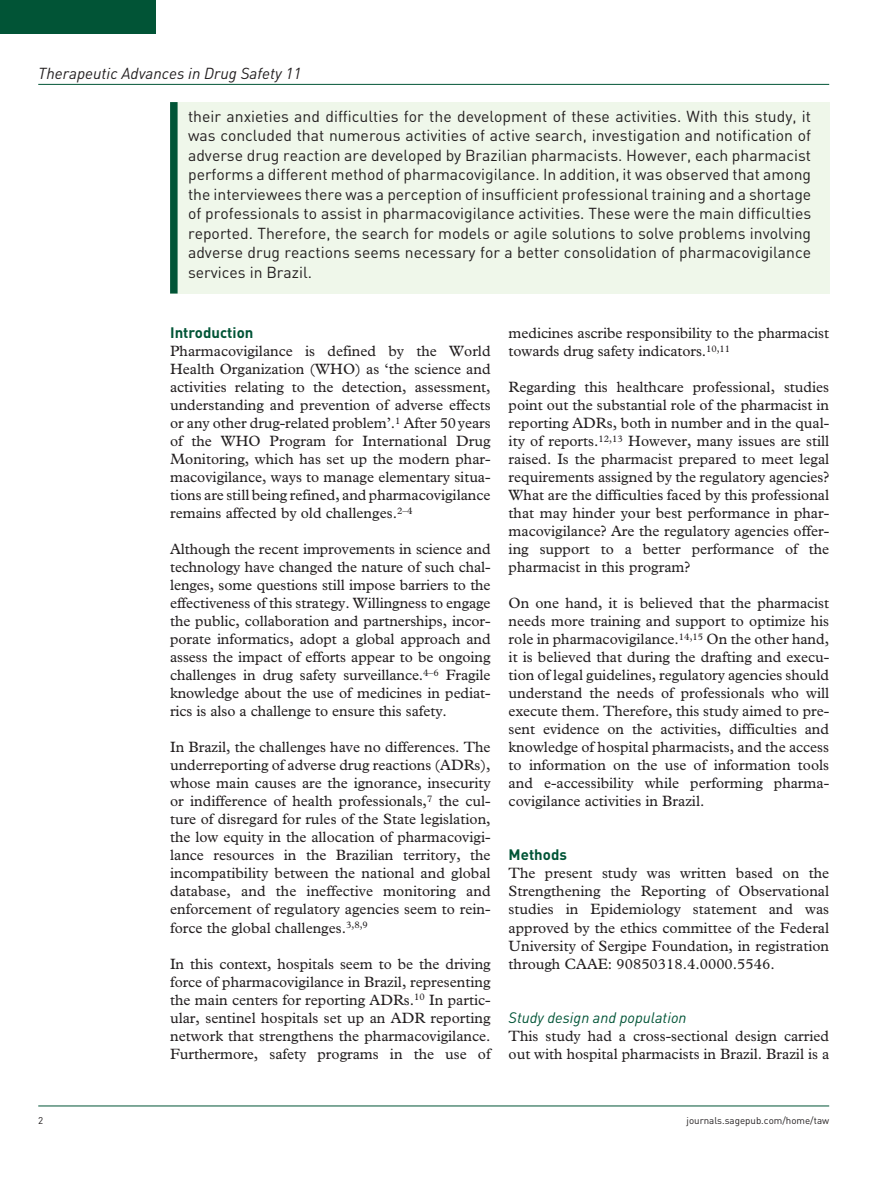
<style>
.page{position:relative;width:893px;height:1191px;background:#fff}
.page>*{position:absolute;margin:0;border:0;box-sizing:border-box;transform-origin:0 0}
.t1{font:15.75px/19.5px "DIN";color:#231f20;text-align:justify}
.t2{font:italic 15.75px "DIN";color:#231f20}
.t3{font:15px/18px "Plantin Std";color:#231f20;text-align:justify}
.t4{font:italic 15px "DIN";color:#015436}
.t5{font:700 15px "DIN";color:#015436}
.t6{font:9.75px "DIN";color:#231f20}
</style>
<div class="page">
<hr style="left:38px;top:1105px;width:791px;height:1px;background:#015436">
<div style="left:0;top:0;width:155px;height:34px;background:#015436"></div>
<hr style="left:38px;top:84px;width:791px;height:1px;background:#015436">
<div style="left:170px;top:102px;width:659px;height:191px;background:#eff7ea"></div>
<div style="left:170px;top:102px;width:8px;height:191px;background:#015436"></div>
<p class="t2" style="left:38px;top:63px;width:264px">Therapeutic Advances in Drug Safety 11</p>
<p class="t1" style="left:188px;top:106px;width:625px">their anxieties and difficulties for the development of these activities. With this study, it was concluded that numerous activities of active search, investigation and notification of adverse drug reaction are developed by Brazilian pharmacists. However, each pharmacist performs a different method of pharmacovigilance. In addition, it was observed that among the interviewees there was a perception of insufficient professional training and a shortage of professionals to assist in pharmacovigilance activities. These were the main difficulties reported. Therefore, the search for models or agile solutions to solve problems involving adverse drug reactions seems necessary for a better consolidation of pharmacovigilance services in Brazil.</p>
<p class="t5" style="left:170px;top:323px;width:85px">Introduction</p>
<p class="t3" style="left:170px;top:342px;width:322px">Pharmacovigilance is defined by the World Health Organization (WHO) as ‘the science and activities relating to the detection, assessment, understanding and prevention of adverse effects or any other drug-related problem’.<sup>1</sup> After 50years of the WHO Program for International Drug Monitoring, which has set up the modern phar&shy;macovigilance, ways to manage elementary situa&shy;tions are still being refined, and pharmacovigilance remains affected by old challenges.<sup>2–4</sup></p>
<p class="t3" style="left:170px;top:540px;width:322px">Although the recent improvements in science and technology have changed the nature of such chal&shy;lenges, some questions still impose barriers to the effectiveness of this strategy. Willingness to engage the public, collaboration and partnerships, incor&shy;porate informatics, adopt a global approach and assess the impact of efforts appear to be ongoing challenges in drug safety surveillance.<sup>4–6</sup> Fragile knowledge about the use of medicines in pediat&shy;rics is also a challenge to ensure this safety.</p>
<p class="t3" style="left:170px;top:738px;width:322px">In Brazil, the challenges have no differences. The underreporting of adverse drug reactions (ADRs), whose main causes are the ignorance, insecurity or indifference of health professionals,<sup>7</sup> the cul&shy;ture of disregard for rules of the State legislation, the low equity in the allocation of pharmacovigi&shy;lance resources in the Brazilian territory, the incompatibility between the national and global database, and the ineffective monitoring and enforcement of regulatory agencies seem to rein&shy;force the global challenges.<sup>3,8,9</sup></p>
<p class="t3" style="left:170px;top:954px;width:322px">In this context, hospitals seem to be the driving force of pharmacovigilance in Brazil, representing the main centers for reporting ADRs.<sup>10</sup> In partic&shy;ular, sentinel hospitals set up an ADR reporting network that strengthens the pharmacovigilance.<br>Furthermore, safety programs in the use of</p>
<p class="t3" style="left:509px;top:324px;width:322px">medicines ascribe responsibility to the pharmacist towards drug safety indicators.<sup>10,11</sup></p>
<p class="t3" style="left:509px;top:378px;width:322px">Regarding this healthcare professional, studies point out the substantial role of the pharmacist in reporting ADRs, both in number and in the qual&shy;ity of reports.<sup>12,13</sup> However, many issues are still raised. Is the pharmacist prepared to meet legal requirements assigned by the regulatory agencies?<br>What are the difficulties faced by this professional that may hinder your best performance in phar&shy;macovigilance? Are the regulatory agencies offer&shy;ing support to a better performance of the pharmacist in this program?</p>
<p class="t3" style="left:509px;top:594px;width:322px">On one hand, it is believed that the pharmacist needs more training and support to optimize his role in pharmacovigilance.<sup>14,15</sup> On the other hand, it is believed that during the drafting and execu&shy;tion of legal guidelines, regulatory agencies should understand the needs of professionals who will execute them. Therefore, this study aimed to pre&shy;sent evidence on the activities, difficulties and knowledge of hospital pharmacists, and the access to information on the use of information tools and e-accessibility while performing pharma&shy;covigilance activities in Brazil.</p>
<p class="t5" style="left:509px;top:845px;width:60px">Methods</p>
<p class="t3" style="left:509px;top:864px;width:322px">The present study was written based on the Strengthening the Reporting of Observational studies in Epidemiology statement and was approved by the ethics committee of the Federal University of Sergipe Foundation, in registration through CAAE: 90850318.4.0000.5546.</p>
<p class="t4" style="left:509px;top:1007px;width:179px">Study design and population</p>
<p class="t3" style="left:509px;top:1026px;width:322px">This study had a cross-sectional design carried out with hospital pharmacists in Brazil. Brazil is a</p>
<p class="t6" style="left:38px;top:1114px;width:7px">2</p>
<p class="t6" style="left:687px;top:1114px;width:144px">journals.sagepub.com/home/taw</p>
</div>
